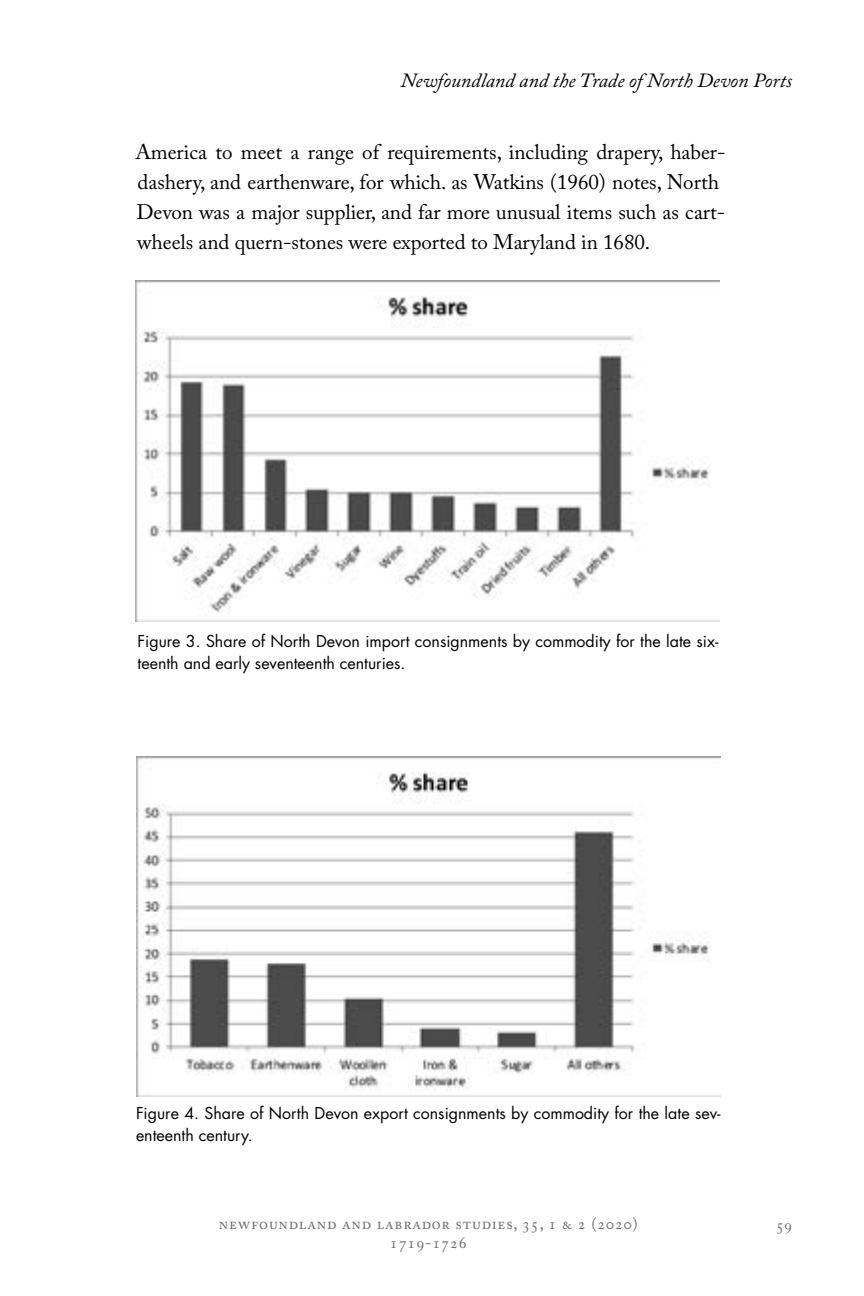
<style>
.page{position:relative;width:864px;height:1296px;background:#fff}
.page>*{position:absolute;margin:0;border:0;box-sizing:border-box;transform-origin:0 0}
.t1{font:21px/30px "Adobe Caslon Pro";letter-spacing:-.005em;color:#000}
.t2{font:italic 20px "Adobe Caslon Pro";color:#000}
.t3{font:16px/22px "Futura";color:#000}
.t4{font:16px/19.2px "Adobe Caslon Pro";letter-spacing:.05em;color:#6d6e71;text-align:center}
</style>
<div class="page">
<img style="left:136px;top:281px;width:584px;height:341px">
<img style="left:136px;top:756px;width:584px;height:341px">
<p class="t2" style="left:401px;top:68px;width:393px">Newfoundland and the Trade of North Devon Ports</p>
<p class="t1" style="left:135px;top:137px;width:592px">America to meet a range of requirements, including drapery, haber&shy;dashery, and earthenware, for which. as Watkins (1960) notes, North Devon was a major supplier, and far more unusual items such as cart&shy;wheels and quern-stones were exported to Maryland in 1680.</p>
<p class="t3" style="left:138px;top:630px;width:582px">Figure 3. Share of North Devon import consignments by commodity for the late six&shy;teenth and early seventeenth centuries.</p>
<p class="t3" style="left:136px;top:1102px;width:586px">Figure 4. Share of North Devon export consignments by commodity for the late sev&shy;enteenth century.</p>
<p class="t4" style="left:219px;top:1214px;width:421px">newfoundland and labrador studies, 35, 1 &amp; 2 (2020)<br>1719-1726</p>
<p class="t4" style="left:776px;top:1215px;width:17px">59</p>
</div>
